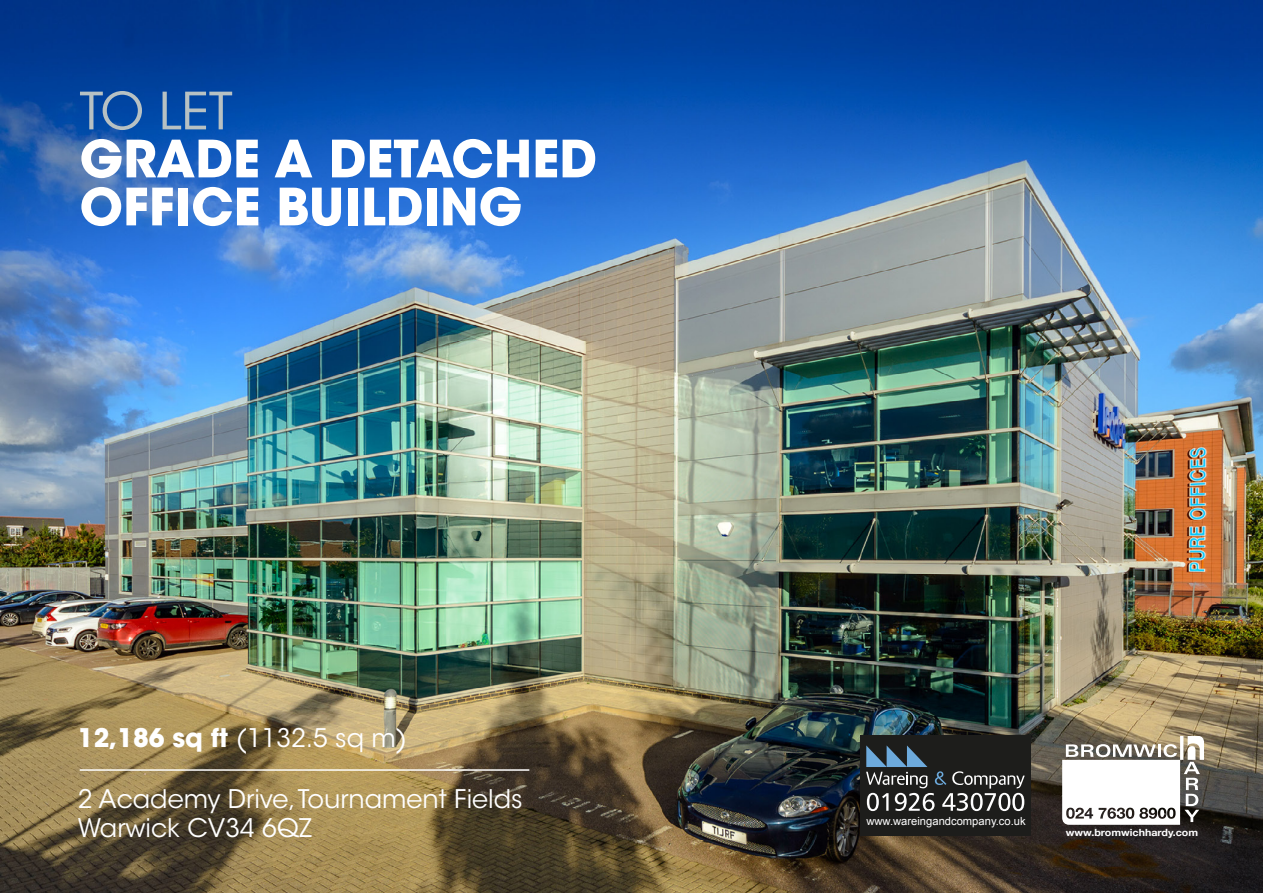
<style>
.page{position:relative;width:1263px;height:893px;background:#fff}
.page>*{position:absolute;margin:0;border:0;box-sizing:border-box;transform-origin:0 0}
.t1{font:700 51px/48px "ITC Avant Garde Std";color:#fff}
.t2{font:51px "ITC Avant Garde Std";color:#b7c1c3}
.t3{font:25.5px/28.5px "ITC Avant Garde Std";color:#fff}
.t4{font:11.25px "Arial";color:#fff}
.t5{font:700 9.9px "Helvetica Neue";color:#fff;scale:1.08 1}
.s1{font-weight:700}
</style>
<div class="page">
<img style="left:0;top:0;width:1263px;height:893px">
<hr style="left:80px;top:769px;width:449px;height:2px;background:#fff">
<div style="left:860px;top:735px;width:170px;height:101px;background:#1d1d1b"></div>
<svg style="left:866px;top:745px;width:159px;height:66px"></svg>
<svg style="left:1062px;top:736px;width:142px;height:89px"></svg>
<h1 class="t2" style="left:80px;top:80px;width:154px">TO LET</h1>
<h1 class="t1" style="left:80px;top:134px;width:519px">GRADE A DETACHED<br>OFFICE BUILDING</h1>
<p class="t3" style="left:78px;top:724px;width:331px"><span class="s1">12,186 sq ft</span> (1132.5 sq m)</p>
<p class="t3" style="left:78px;top:785px;width:446px">2 Academy Drive, Tournament Fields<br>Warwick CV34 6QZ</p>
<p class="t4" style="left:866px;top:813px;width:161px">www.wareingandcompany.co.uk</p>
<p class="t5" style="left:1066px;top:824px;width:124px">www.bromwichhardy.com</p>
</div>
